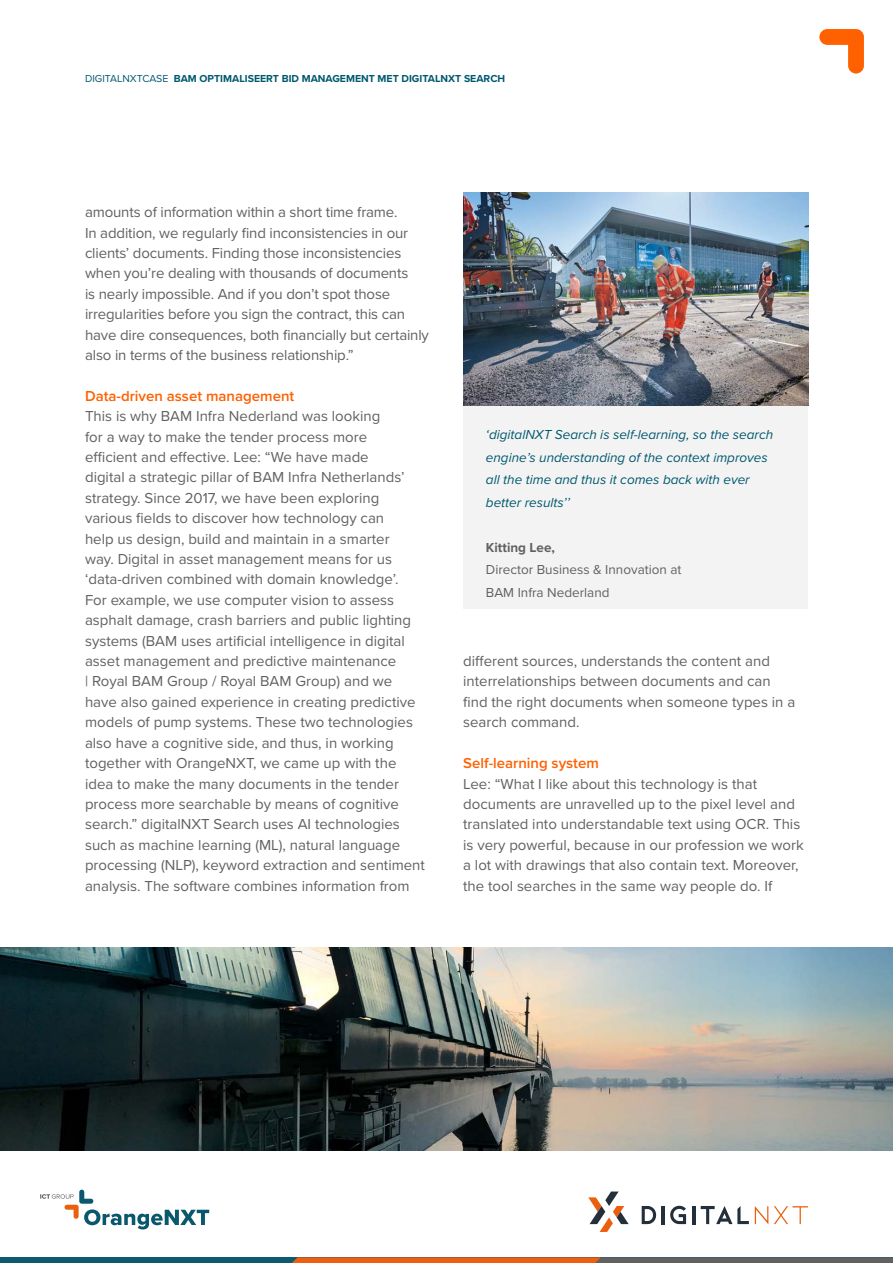
<style>
.page{position:relative;width:893px;height:1263px;background:#fff}
.page>*{position:absolute;margin:0;border:0;box-sizing:border-box;transform-origin:0 0}
.t1{font:15px/20.4px "Proxima Nova";color:#61615f}
.t2{font:600 15px "Proxima Nova";color:#ff6000}
.t3{font:italic 13.5px/22.5px "Proxima Nova";color:#00586f}
.t4{font:13.5px/22.5px "Proxima Nova";color:#61615f}
.t5{font:700 13.5px "Proxima Nova";color:#61615f}
.t6{font:700 10.5px "Proxima Nova";color:#00586f}
.s1{font-weight:400}
</style>
<div class="page">
<svg style="left:819px;top:29px;width:45px;height:45px"></svg>
<div style="left:0;top:1257px;width:893px;height:6px;background:#0f596e"></div>
<svg style="left:292px;top:1257px;width:601px;height:6px;background:#9d5f3b"></svg>
<svg style="left:40px;top:1189px;width:169px;height:40px"></svg>
<img style="left:0;top:948px;width:893px;height:202px">
<svg style="left:642px;top:1206px;width:14px;height:18px"></svg>
<hr style="left:662px;top:1206px;width:3px;height:18px;background:#232f3a">
<svg style="left:670px;top:1206px;width:16px;height:18px"></svg>
<hr style="left:692px;top:1206px;width:3px;height:18px;background:#232f3a">
<svg style="left:701px;top:1206px;width:48px;height:18px"></svg>
<svg style="left:755px;top:1206px;width:13px;height:18px"></svg>
<svg style="left:774px;top:1206px;width:34px;height:18px"></svg>
<svg style="left:588px;top:1191px;width:41px;height:41px"></svg>
<div style="left:463px;top:386px;width:345px;height:223px;background:#f3f3f3"></div>
<img style="left:463px;top:192px;width:345px;height:213px">
<p class="t6" style="left:85px;top:71px;width:422px"><span class="s1">DIGITALNXTCASE</span> BAM OPTIMALISEERT BID MANAGEMENT MET DIGITALNXT SEARCH</p>
<p class="t1" style="left:85px;top:201px;width:345px">amounts of information within a short time frame.<br>In addition, we regularly find inconsistencies in our clients’ documents. Finding those inconsistencies when you’re dealing with thousands of documents<br>is nearly impossible. And if you don’t spot those irregularities before you sign the contract, this can have dire consequences, both financially but certainly also in terms of the business relationship.”</p>
<p class="t2" style="left:85px;top:385px;width:211px">Data-driven asset management</p>
<p class="t1" style="left:85px;top:405px;width:341px">This is why BAM Infra Nederland was looking<br>for a way to make the tender process more<br>efficient and effective. Lee: “We have made<br>digital a strategic pillar of BAM Infra Netherlands’ strategy. Since 2017, we have been exploring various fields to discover how technology can<br>help us design, build and maintain in a smarter<br>way. Digital in asset management means for us ‘data-driven combined with domain knowledge’.<br>For example, we use computer vision to assess asphalt damage, crash barriers and public lighting systems (BAM uses artificial intelligence in digital asset management and predictive maintenance<br>| Royal BAM Group / Royal BAM Group) and we have also gained experience in creating predictive models of pump systems. These two technologies also have a cognitive side, and thus, in working together with OrangeNXT, we came up with the idea to make the many documents in the tender process more searchable by means of cognitive search.” digitalNXT Search uses AI technologies such as machine learning (ML), natural language processing (NLP), keyword extraction and sentiment analysis. The software combines information from</p>
<p class="t3" style="left:486px;top:423px;width:289px">‘digitalNXT Search is self-learning, so the search engine’s understanding of the context improves all the time and thus it comes back with ever better results’’</p>
<p class="t5" style="left:486px;top:537px;width:70px">Kitting Lee,</p>
<p class="t4" style="left:486px;top:558px;width:197px">Director Business &amp; Innovation at<br>BAM Infra Nederland</p>
<p class="t1" style="left:463px;top:650px;width:334px">different sources, understands the content and interrelationships between documents and can find the right documents when someone types in a search command.</p>
<p class="t2" style="left:463px;top:752px;width:137px">Self-learning system</p>
<p class="t1" style="left:463px;top:773px;width:342px">Lee: “What I like about this technology is that documents are unravelled up to the pixel level and translated into understandable text using OCR. This is very powerful, because in our profession we work a lot with drawings that also contain text. Moreover, the tool searches in the same way people do. If</p>
</div>
